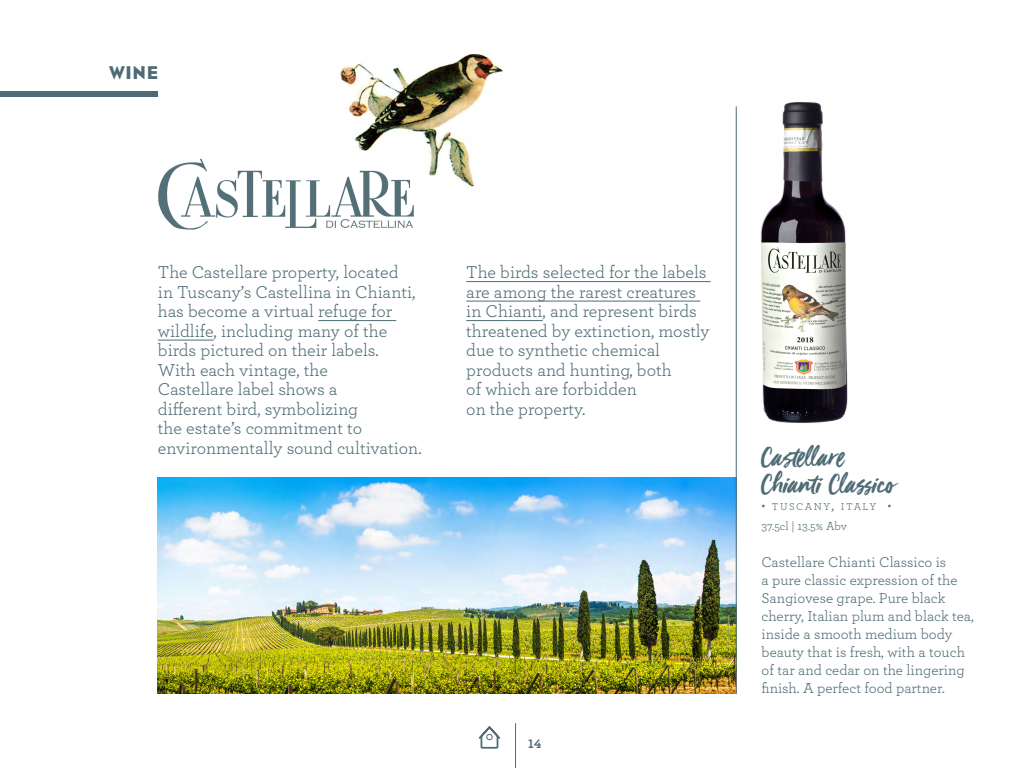
<style>
.page{position:relative;width:1024px;height:768px;background:#fff}
.page>*{position:absolute;margin:0;border:0;box-sizing:border-box;transform-origin:0 0}
.t1{font:30px/27px "Viva Beautiful Pro";color:#4f6c75}
.t2{font:18.9px "Eagle";color:#4f6c75}
.t3{font:18px/19.5px "Archer";color:#4f6c75}
.t4{font:15px/18px "Archer";color:#4f6c75}
.t5{font:700 13px "Archer";color:#4f6c75}
.t6{font:12px "Archer";color:#4f6c75}
.t7{font:10.5px "Archer";letter-spacing:.14em;color:#4f6c75}
.s1{font-size:15px}
</style>
<div class="page">
<img style="left:339px;top:53px;width:169px;height:134px">
<div style="left:0;top:91px;width:158px;height:5px;background:#4f6c75"></div>
<img style="left:158px;top:158px;width:257px;height:72px">
<hr style="left:318px;top:320px;width:78px;height:1px;background:#4f6c75">
<hr style="left:158px;top:340px;width:56px;height:1px;background:#4f6c75">
<hr style="left:466px;top:281px;width:245px;height:1px;background:#4f6c75">
<hr style="left:466px;top:301px;width:234px;height:1px;background:#4f6c75">
<hr style="left:466px;top:320px;width:77px;height:1px;background:#4f6c75">
<img style="left:760px;top:102px;width:88px;height:321px">
<img style="left:158px;top:477px;width:578px;height:216px">
<hr style="left:736px;top:106px;width:1px;height:587px;background:#4f6c75">
<svg style="left:479px;top:726px;width:21px;height:23px"></svg>
<hr style="left:515px;top:723px;width:1px;height:45px;background:#4f6c75">
<p class="t2" style="left:109px;top:62px;width:50px">WINE</p>
<p class="t3" style="left:158px;top:262px;width:265px">The Castellare property, located<br>in Tuscany’s Castellina in Chianti, has become a virtual refuge for wildlife, including many of the birds pictured on their labels.<br>With each vintage, the<br>Castellare label shows a<br>different bird, symbolizing<br>the estate’s commitment to environmentally sound cultivation.</p>
<p class="t3" style="left:466px;top:262px;width:245px">The birds selected for the labels are among the rarest creatures in Chianti, and represent birds threatened by extinction, mostly due to synthetic chemical products and hunting, both<br>of which are forbidden<br>on the property.</p>
<p class="t5" style="left:528px;top:734px;width:15px">14</p>
<h1 class="t1" style="left:762px;top:441px;width:136px">Castellare<br>Chianti Classico</h1>
<p class="t7" style="left:762px;top:499px;width:131px"><span class="s1">•</span> TUSCANY<span class="s1">,</span> ITALY <span class="s1">•</span></p>
<p class="t6" style="left:762px;top:517px;width:87px">37.5cl | 13.5% Abv</p>
<p class="t4" style="left:762px;top:552px;width:214px">Castellare Chianti Classico is<br>a pure classic expression of the<br>Sangiovese grape. Pure black cherry, Italian plum and black tea, inside a smooth medium body beauty that is fresh, with a touch of tar and cedar on the lingering finish. A perfect food partner.</p>
</div>
